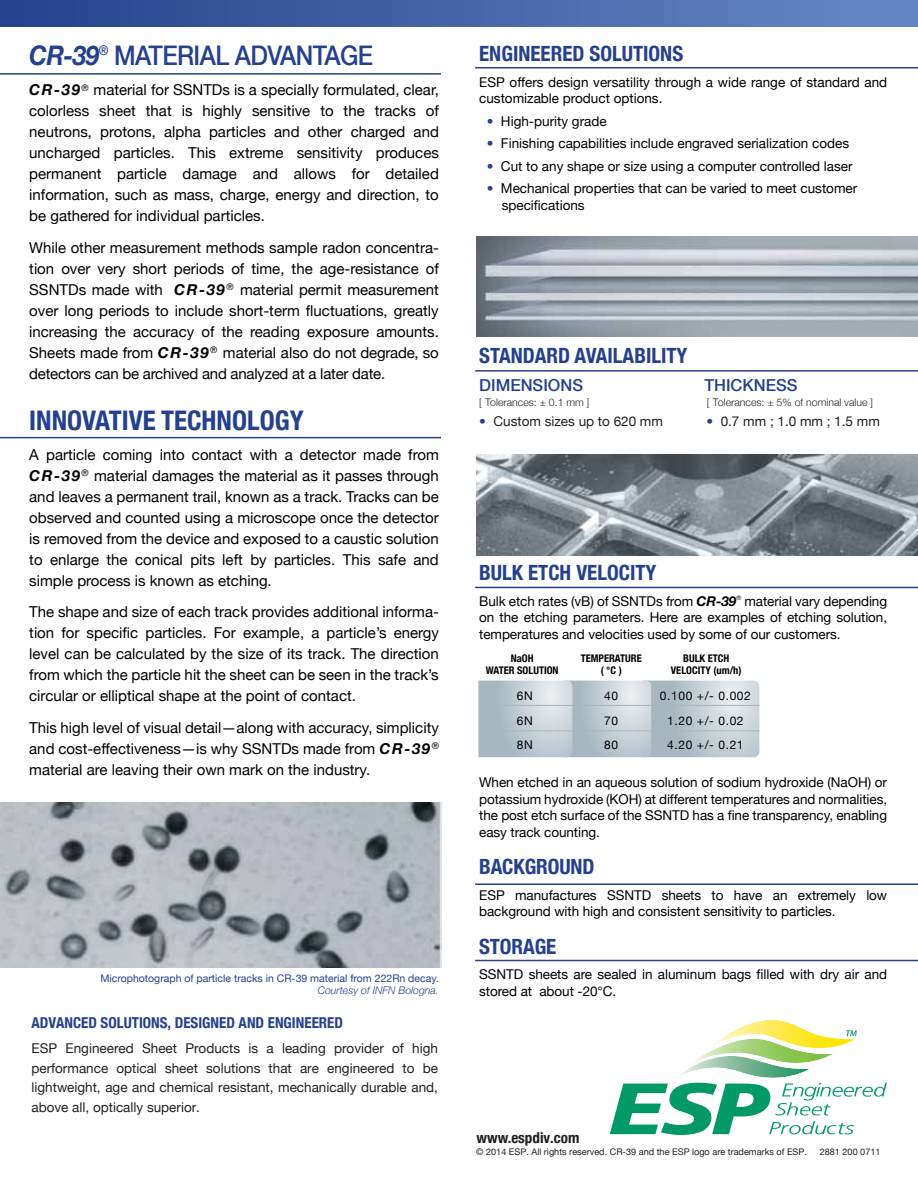
<style>
.page{position:relative;width:918px;height:1188px;background:#fff}
.page>*{position:absolute;margin:0;border:0;box-sizing:border-box;transform-origin:0 0}
.t1{font:500 27px "Helvetica Neue";letter-spacing:-.025em;color:#25408e;scale:.9 1}
.t2{font:700 condensed 27px "Helvetica Neue";color:#25408e}
.t3{font:700 condensed 21px "Helvetica Neue";color:#25408e}
.t4{font:500 16.5px "Helvetica Neue";color:#25408e}
.t5{font:15px/21px "Helvetica Neue";color:#000;text-align:justify}
.t6{font:700 condensed 15px "Helvetica Neue";color:#25408e}
.t7{font:700 condensed 15px "Helvetica Neue";color:#231f20}
.t8{font:13.5px/16.5px "Helvetica Neue";letter-spacing:-.005em;color:#000}
.t9{font:13.5px/19.5px "Helvetica Neue";color:#231f20;text-align:justify}
.t10{font:12px/24.8px "Helvetica Neue";letter-spacing:.05em;color:#000;text-align:justify}
.t11{font:10.5px/12px "Helvetica Neue";color:#25408e;text-align:right}
.t12{font:700 condensed 10.5px/12px "Helvetica Neue";color:#000;text-align:center}
.t13{font:300 10.5px "Helvetica Neue";color:#231f20}
.t14{font:9.15px "Helvetica Neue";color:#231f20}
.t15{font:6px "Helvetica Neue";color:#000}
.s1{font-weight:700;font-style:italic}
.s2{font-weight:300;font-style:italic}
.s3{font-weight:300;font-style:italic;color:#079a68}
.s4{color:#25408e}
</style>
<div class="page">
<img style="left:0;top:802px;width:442px;height:166px">
<img style="left:477px;top:455px;width:441px;height:100px">
<img style="left:477px;top:236px;width:441px;height:101px">
<div style="left:0;top:0;width:918px;height:26px;background:linear-gradient(to right,#26418e,#6788c4)"></div>
<svg style="left:478px;top:680px;width:282px;height:77px;background:#c1cbd2"></svg>
<hr style="left:479px;top:705px;width:281px;height:1px;background:#a7b6bf">
<hr style="left:479px;top:730px;width:281px;height:1px;background:#a7b6bf">
<hr style="left:0;top:437px;width:441px;height:1px;background:#25408e">
<hr style="left:0;top:73px;width:441px;height:2px;background:#25408e">
<hr style="left:475px;top:370px;width:443px;height:2px;background:#25408e">
<hr style="left:475px;top:587px;width:443px;height:1px;background:#25408e">
<hr style="left:475px;top:883px;width:443px;height:2px;background:#25408e">
<hr style="left:475px;top:960px;width:443px;height:1px;background:#25408e">
<hr style="left:475px;top:67px;width:443px;height:1px;background:#25408e">
<svg style="left:610px;top:1020px;width:277px;height:115px"></svg>
<h1 class="t1" style="left:29px;top:40px;width:384px"><span class="s1">CR-39</span><sup>®</sup> MATERIAL ADVANTAGE</h1>
<p class="t5" style="left:29px;top:81px;width:411px"><span class="s1">CR-39</span> <sup>®</sup> material for SSNTDs is a specially formulated, clear, colorless sheet that is highly sensitive to the tracks of neutrons, protons, alpha particles and other charged and uncharged particles. This extreme sensitivity produces permanent particle damage and allows for detailed information, such as mass, charge, energy and direction, to be gathered for individual particles.</p>
<p class="t5" style="left:29px;top:238px;width:411px">While other measurement methods sample radon concentra&shy;tion over very short periods of time, the age-resistance of SSNTDs made with <span class="s1">CR-39</span> <sup>®</sup> material permit measurement over long periods to include short-term fluctuations, greatly increasing the accuracy of the reading exposure amounts.<br>Sheets made from <span class="s1">CR-39</span> <sup>®</sup> material also do not degrade, so detectors can be archived and analyzed at a later date.</p>
<h1 class="t2" style="left:29px;top:410px;width:276px">INNOVATIVE TECHNOLOGY</h1>
<p class="t5" style="left:29px;top:445px;width:411px">A particle coming into contact with a detector made from <span class="s1">CR-39</span> <sup>®</sup> material damages the material as it passes through and leaves a permanent trail, known as a track. Tracks can be observed and counted using a microscope once the detector is removed from the device and exposed to a caustic solution to enlarge the conical pits left by particles. This safe and simple process is known as etching.</p>
<p class="t5" style="left:29px;top:603px;width:411px">The shape and size of each track provides additional informa&shy;tion for specific particles. For example, a particle’s energy level can be calculated by the size of its track. The direction from which the particle hit the sheet can be seen in the track’s circular or elliptical shape at the point of contact.</p>
<p class="t5" style="left:29px;top:718px;width:411px">This high level of visual detail—along with accuracy, simplicity and cost-effectiveness—is why SSNTDs made from <span class="s1">CR-39</span> <sup>® </sup>material are leaving their own mark on the industry.</p>
<p class="t11" style="left:100px;top:973px;width:340px">Microphotograph of particle tracks in CR-39 material from 222Rn decay.<br><span class="s2">Courtesy of INFN Bologna</span><span class="s3">.</span></p>
<p class="t6" style="left:32px;top:1017px;width:313px">ADVANCED SOLUTIONS, DESIGNED AND ENGINEERED</p>
<p class="t9" style="left:32px;top:1040px;width:408px">ESP Engineered Sheet Products is a leading provider of high performance optical sheet solutions that are engineered to be lightweight, age and chemical resistant, mechanically durable and, above all, optically superior.</p>
<h2 class="t3" style="left:479px;top:46px;width:206px">ENGINEERED SOLUTIONS</h2>
<p class="t8" style="left:479px;top:75px;width:409px">ESP offers design versatility through a wide range of standard and customizable product options.</p>
<p class="t8" style="left:487px;top:114px;width:122px"><span class="s4">•</span> High-purity grade</p>
<p class="t8" style="left:487px;top:136px;width:364px"><span class="s4">•</span> Finishing capabilities include engraved serialization codes</p>
<p class="t8" style="left:487px;top:159px;width:367px"><span class="s4">•</span> Cut to any shape or size using a computer controlled laser</p>
<p class="t8" style="left:502px;top:181px;width:357px;text-indent:-15px"><span class="s4">•</span> Mechanical properties that can be varied to meet customer specifications</p>
<h2 class="t3" style="left:479px;top:347px;width:210px">STANDARD AVAILABILITY</h2>
<p class="t4" style="left:479px;top:376px;width:105px">DIMENSIONS</p>
<p class="t4" style="left:704px;top:376px;width:95px">THICKNESS</p>
<p class="t13" style="left:479px;top:399px;width:112px">[ Tolerances: ± 0.1 mm ]</p>
<p class="t13" style="left:707px;top:399px;width:168px">[ Tolerances: ± 5% of nominal value ]</p>
<p class="t9" style="left:479px;top:413px;width:185px"><span class="s4">•</span> Custom sizes up to 620 mm</p>
<p class="t9" style="left:706px;top:413px;width:175px"><span class="s4">•</span> 0.7 mm ; 1.0 mm ; 1.5 mm</p>
<h2 class="t3" style="left:479px;top:565px;width:179px">BULK ETCH VELOCITY</h2>
<p class="t8" style="left:479px;top:594px;width:259px">Bulk etch rates (vB) of SSNTDs from <span class="s1">CR-39</span></p>
<p class="t15" style="left:736px;top:595px;width:6px">®</p>
<p class="t8" style="left:479px;top:594px;width:409px;text-align:justify;text-indent:265px">material vary depending on the etching parameters. Here are examples of etching solution, temperatures and velocities used by some of our customers.</p>
<p class="t12" style="left:486px;top:653px;width:74px">NaOH<br>WATER SOLUTION</p>
<p class="t12" style="left:581px;top:653px;width:63px">TEMPERATURE ( °C )</p>
<p class="t12" style="left:671px;top:653px;width:72px">BULK ETCH<br>VELOCITY (um/h)</p>
<p class="t10" style="left:660px;top:684px;width:92px;text-align:center">0.100 +/- 0.002<br>1.20 +/- 0.02<br>4.20 +/- 0.21</p>
<p class="t10" style="left:517px;top:684px;width:17px">6N 6N 8N</p>
<p class="t10" style="left:604px;top:684px;width:15px">40<br>70<br>80</p>
<p class="t8" style="left:479px;top:775px;width:409px;text-align:justify">When etched in an aqueous solution of sodium hydroxide (NaOH) or potassium hydroxide (KOH) at different temperatures and normalities, the post etch surface of the SSNTD has a fine transparency, enabling easy track counting.</p>
<h2 class="t3" style="left:479px;top:859px;width:117px">BACKGROUND</h2>
<p class="t8" style="left:479px;top:888px;width:409px">ESP manufactures SSNTD sheets to have an extremely low background with high and consistent sensitivity to particles.</p>
<h2 class="t3" style="left:479px;top:938px;width:79px">STORAGE</h2>
<p class="t8" style="left:479px;top:967px;width:410px">SSNTD sheets are sealed in aluminum bags filled with dry air and stored at about -20°C.</p>
<p class="t7" style="left:477px;top:1132px;width:104px">www.espdiv.com</p>
<p class="t14" style="left:476px;top:1148px;width:332px">© 2014 ESP. All rights reserved. CR-39 and the ESP logo are trademarks of ESP.</p>
<p class="t14" style="left:820px;top:1148px;width:62px">2881 200 0711</p>
</div>
